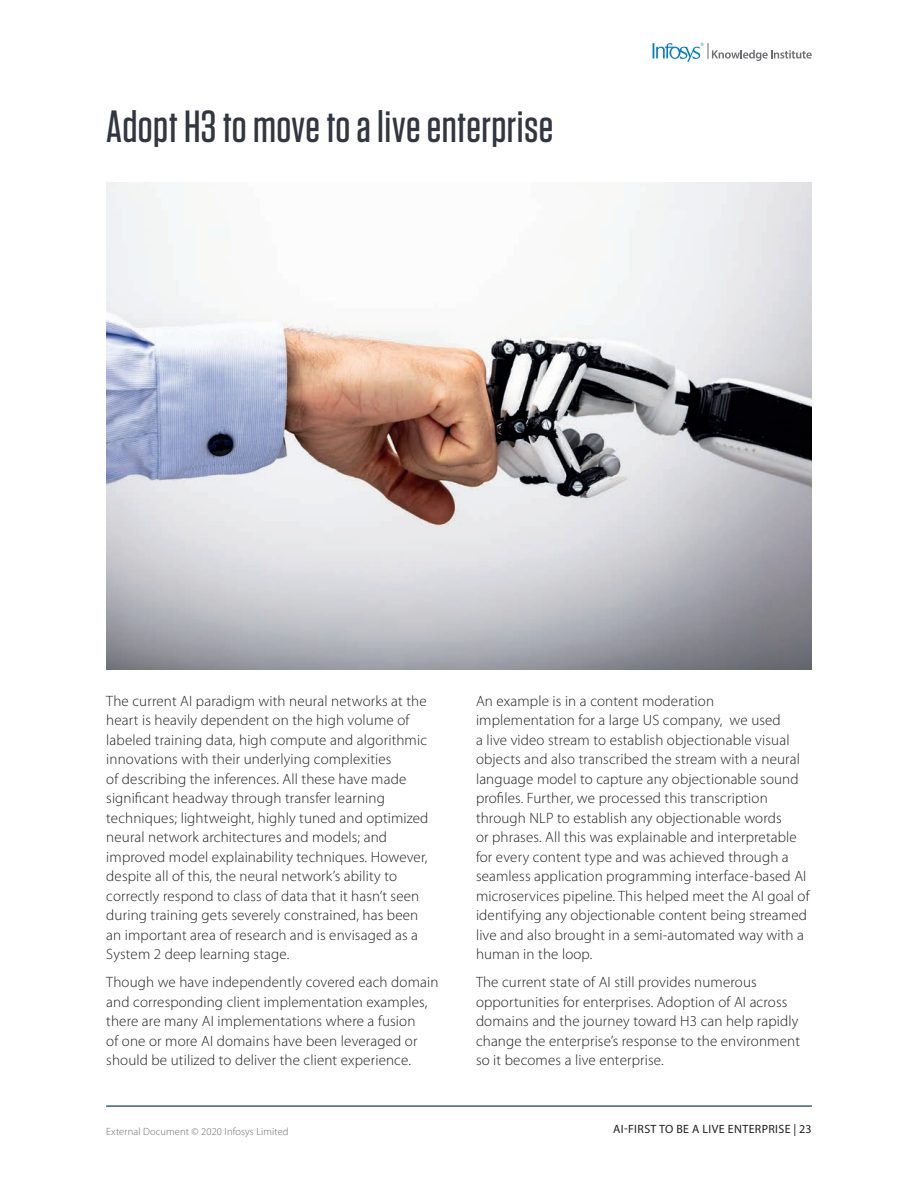
<style>
.page{position:relative;width:918px;height:1188px;background:#fff}
.page>*{position:absolute;margin:0;border:0;box-sizing:border-box;transform-origin:0 0}
.t1{font:500 45px "Tungsten";letter-spacing:.01em;color:#323640}
.t2{font:300 15px/19.5px "Myriad Pro";letter-spacing:.01em;color:#231f20}
.t3{font:12px "Myriad Pro";letter-spacing:.03em;color:#231f20}
.t4{font:300 10.5px "Myriad Pro";letter-spacing:.01em;color:#6c6d70}
</style>
<div class="page">
<svg style="left:653px;top:43px;width:159px;height:19px"></svg>
<img style="left:106px;top:183px;width:706px;height:486px">
<hr style="left:106px;top:1106px;width:706px;height:1px;background:#6e7276">
<h1 class="t1" style="left:106px;top:103px;width:449px">Adopt H3 to move to a live enterprise</h1>
<p class="t2" style="left:106px;top:691px;width:324px">The current AI paradigm with neural networks at the heart is heavily dependent on the high volume of labeled training data, high compute and algorithmic innovations with their underlying complexities<br>of describing the inferences. All these have made significant headway through transfer learning techniques; lightweight, highly tuned and optimized neural network architectures and models; and improved model explainability techniques. However, despite all of this, the neural network’s ability to correctly respond to class of data that it hasn’t seen during training gets severely constrained, has been an important area of research and is envisaged as a System 2 deep learning stage.</p>
<p class="t2" style="left:106px;top:973px;width:334px">Though we have independently covered each domain and corresponding client implementation examples, there are many AI implementations where a fusion<br>of one or more AI domains have been leveraged or should be utilized to deliver the client experience.</p>
<p class="t2" style="left:476px;top:691px;width:335px">An example is in a content moderation implementation for a large US company, we used<br>a live video stream to establish objectionable visual objects and also transcribed the stream with a neural language model to capture any objectionable sound profiles. Further, we processed this transcription through NLP to establish any objectionable words<br>or phrases. All this was explainable and interpretable for every content type and was achieved through a seamless application programming interface-based AI microservices pipeline. This helped meet the AI goal of identifying any objectionable content being streamed live and also brought in a semi-automated way with a human in the loop.</p>
<p class="t2" style="left:476px;top:973px;width:325px">The current state of AI still provides numerous opportunities for enterprises. Adoption of AI across domains and the journey toward H3 can help rapidly change the enterprise’s response to the environment so it becomes a live enterprise.</p>
<p class="t4" style="left:106px;top:1126px;width:184px">External Document © 2020 Infosys Limited</p>
<p class="t3" style="left:613px;top:1122px;width:200px">AI-FIRST TO BE A LIVE ENTERPRISE | 23</p>
</div>
